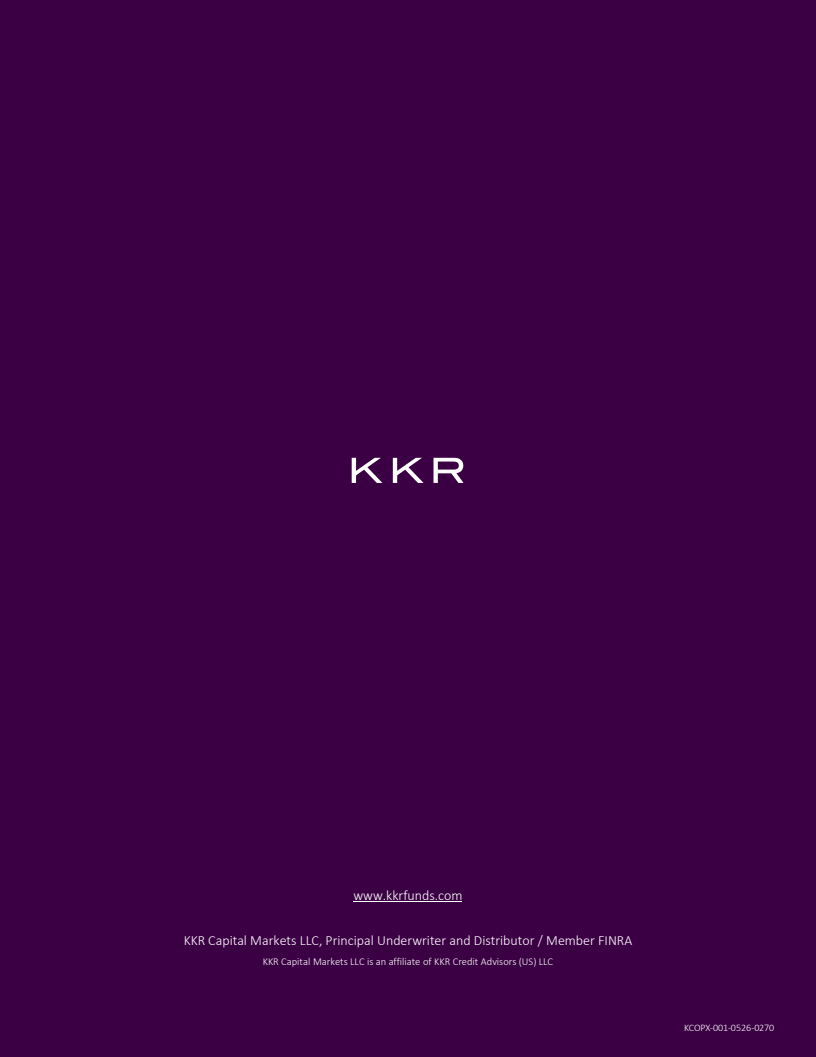
<style>
.page{position:relative;width:816px;height:1057px;background:#fff}
.page>*{position:absolute;margin:0;border:0;box-sizing:border-box;transform-origin:0 0}
.t1{font:300 14px "Calibri";color:#fff}
.t2{font:300 10.5px "Calibri";color:#fff}
.t3{font:300 10px "Calibri";letter-spacing:-.015em;color:#fff}
</style>
<div class="page">
<div style="left:0;top:0;width:816px;height:1056px;background:#3b0044"></div>
<svg style="left:352px;top:457px;width:111px;height:26px"></svg>
<hr style="left:353px;top:901px;width:109px;height:1px;background:#fff">
<p class="t1" style="left:353px;top:886px;width:110px">www.kkrfunds.com</p>
<p class="t1" style="left:184px;top:931px;width:450px">KKR Capital Markets LLC, Principal Underwriter and Distributor / Member FINRA</p>
<p class="t2" style="left:263px;top:954px;width:292px">KKR Capital Markets LLC is an affiliate of KKR Credit Advisors (US) LLC</p>
<p class="t3" style="left:684px;top:1021px;width:92px">KCOPX-001-0526-0270</p>
</div>
